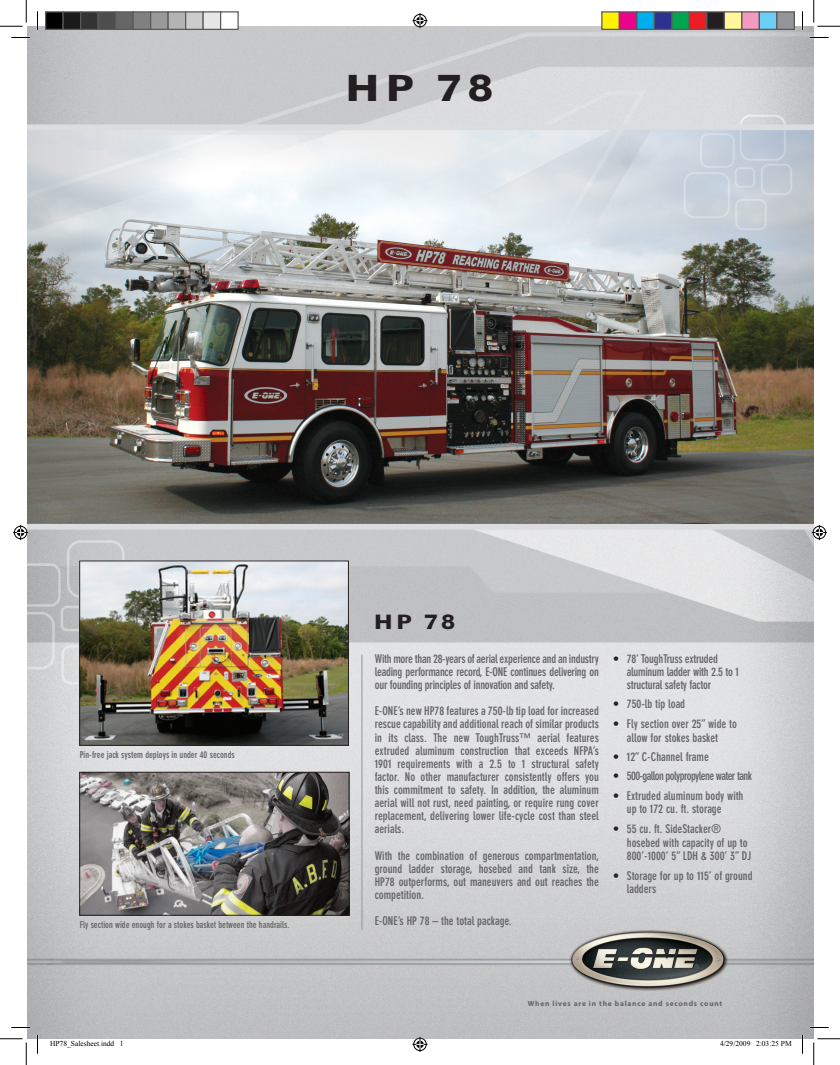
<style>
.page{position:relative;width:840px;height:1065px;background:#fff}
.page>*{position:absolute;margin:0;border:0;box-sizing:border-box;transform-origin:0 0}
.t1{font:700 33.25px "Doric LT Std";color:#231f20}
.t2{font:700 18.25px "Doric LT Std";color:#231f20}
.t3{font:700 condensed 11.88px/13.1px "DIN Neuzeit Grotesk Std";color:#636366;text-align:justify}
.t4{font:700 condensed 11.88px/13.1px "DIN Neuzeit Grotesk Std";letter-spacing:-.02em;color:#636366}
.t5{font:700 condensed 11.88px "DIN Neuzeit Grotesk Std";letter-spacing:-.05em;color:#636366}
.t6{font:700 condensed 9.38px "DIN Neuzeit Grotesk Std";color:#636366}
.t7{font:700 7.5px "Myriad Pro";letter-spacing:.1em;color:#636366}
.t8{font:7.5px "Times New Roman";color:#000}
.s1{color:#231f20}
</style>
<div class="page">
<img style="left:28px;top:26px;width:786px;height:1012px">
<hr style="left:362px;top:655px;width:1px;height:275px;background:#939598">
<img style="left:81px;top:563px;width:266px;height:181px">
<div style="left:79px;top:561px;width:270px;height:185px;border:1px solid #231f20"></div>
<img style="left:81px;top:774px;width:266px;height:140px">
<div style="left:79px;top:772px;width:270px;height:144px;border:1px solid #231f20"></div>
<svg style="left:11px;top:37px;width:19px;height:1px"></svg>
<svg style="left:810px;top:37px;width:19px;height:1px"></svg>
<svg style="left:11px;top:1027px;width:19px;height:1px"></svg>
<svg style="left:810px;top:1027px;width:19px;height:1px"></svg>
<svg style="left:37px;top:11px;width:1px;height:19px"></svg>
<svg style="left:37px;top:1035px;width:1px;height:19px"></svg>
<svg style="left:802px;top:11px;width:1px;height:19px"></svg>
<svg style="left:802px;top:1035px;width:1px;height:19px"></svg>
<svg style="left:0;top:0;width:27px;height:27px"></svg>
<svg style="left:0;top:1039px;width:27px;height:26px"></svg>
<svg style="left:814px;top:0;width:26px;height:27px"></svg>
<svg style="left:814px;top:1039px;width:26px;height:26px"></svg>
<svg style="left:412px;top:13px;width:16px;height:15px"></svg>
<svg style="left:412px;top:1037px;width:16px;height:15px"></svg>
<svg style="left:13px;top:525px;width:15px;height:15px"></svg>
<svg style="left:812px;top:525px;width:15px;height:15px"></svg>
<div style="left:46px;top:12px;width:17px;height:17px;background:#000"></div>
<div style="left:45px;top:11px;width:19px;height:19px;border:1px solid #595959"></div>
<div style="left:63px;top:12px;width:18px;height:17px;background:#1a1a1a"></div>
<div style="left:62px;top:11px;width:19px;height:19px;border:1px solid #595959"></div>
<div style="left:81px;top:12px;width:17px;height:17px;background:#333"></div>
<div style="left:80px;top:11px;width:19px;height:19px;border:1px solid #595959"></div>
<div style="left:98px;top:12px;width:18px;height:17px;background:#4d4d4d"></div>
<div style="left:98px;top:11px;width:18px;height:19px;border:1px solid #595959"></div>
<div style="left:116px;top:12px;width:17px;height:17px;background:#666"></div>
<div style="left:115px;top:11px;width:19px;height:19px;border:1px solid #595959"></div>
<div style="left:133px;top:12px;width:18px;height:17px;background:#808080"></div>
<div style="left:132px;top:11px;width:19px;height:19px;border:1px solid #595959"></div>
<div style="left:151px;top:12px;width:17px;height:17px;background:#999"></div>
<div style="left:150px;top:11px;width:19px;height:19px;border:1px solid #595959"></div>
<div style="left:168px;top:12px;width:18px;height:17px;background:#b3b3b3"></div>
<div style="left:168px;top:11px;width:18px;height:19px;border:1px solid #595959"></div>
<div style="left:186px;top:12px;width:17px;height:17px;background:#ccc"></div>
<div style="left:185px;top:11px;width:19px;height:19px;border:1px solid #595959"></div>
<div style="left:203px;top:12px;width:18px;height:17px;background:#e6e6e6"></div>
<div style="left:202px;top:11px;width:19px;height:19px;border:1px solid #595959"></div>
<div style="left:221px;top:12px;width:17px;height:17px;background:#fff"></div>
<div style="left:220px;top:11px;width:19px;height:19px;border:1px solid #595959"></div>
<div style="left:602px;top:12px;width:17px;height:17px;background:#fff101"></div>
<div style="left:601px;top:11px;width:19px;height:19px;border:1px solid #595959"></div>
<div style="left:619px;top:12px;width:18px;height:17px;background:#ed028c"></div>
<div style="left:619px;top:11px;width:19px;height:19px;border:1px solid #595959"></div>
<div style="left:637px;top:12px;width:17px;height:17px;background:#00aeef"></div>
<div style="left:636px;top:11px;width:19px;height:19px;border:1px solid #595959"></div>
<div style="left:654px;top:12px;width:18px;height:17px;background:#2e3092"></div>
<div style="left:654px;top:11px;width:18px;height:19px;border:1px solid #595959"></div>
<div style="left:672px;top:12px;width:17px;height:17px;background:#00a54f"></div>
<div style="left:671px;top:11px;width:19px;height:19px;border:1px solid #595959"></div>
<div style="left:689px;top:12px;width:18px;height:17px;background:#ee1d23"></div>
<div style="left:689px;top:11px;width:19px;height:19px;border:1px solid #595959"></div>
<div style="left:707px;top:12px;width:17px;height:17px;background:#231f20"></div>
<div style="left:706px;top:11px;width:19px;height:19px;border:1px solid #595959"></div>
<div style="left:724px;top:12px;width:18px;height:17px;background:#fff79a"></div>
<div style="left:724px;top:11px;width:18px;height:19px;border:1px solid #595959"></div>
<div style="left:742px;top:12px;width:17px;height:17px;background:#f499c2"></div>
<div style="left:741px;top:11px;width:19px;height:19px;border:1px solid #595959"></div>
<div style="left:759px;top:12px;width:18px;height:17px;background:#6bcff6"></div>
<div style="left:759px;top:11px;width:19px;height:19px;border:1px solid #595959"></div>
<div style="left:777px;top:12px;width:17px;height:17px;background:#939598"></div>
<div style="left:776px;top:11px;width:19px;height:19px;border:1px solid #595959"></div>
<h1 class="t1" style="left:344px;top:62px;width:152px">HP 78</h1>
<p class="t6" style="left:80px;top:749px;width:157px">Pin-free jack system deploys in under 40 seconds</p>
<p class="t6" style="left:80px;top:919px;width:212px">Fly section wide enough for a stokes basket between the handrails.</p>
<h2 class="t2" style="left:373px;top:608px;width:84px">HP 78</h2>
<p class="t3" style="left:375px;top:652px;width:226px">With more than 28-years of aerial experience and an industry leading performance record, E-ONE continues delivering on our founding principles of innovation and safety.</p>
<p class="t3" style="left:375px;top:705px;width:226px">E-ONE’s new HP78 features a 750-lb tip load for increased rescue capability and additional reach of similar products in its class. The new ToughTruss™ aerial features extruded aluminum construction that exceeds NFPA’s 1901 requirements with a 2.5 to 1 structural safety factor. No other manufacturer consistently offers you this commitment to safety. In addition, the aluminum aerial will not rust, need painting, or require rung cover replacement, delivering lower life-cycle cost than steel aerials.</p>
<p class="t3" style="left:375px;top:849px;width:226px">With the combination of generous compartmentation, ground ladder storage, hosebed and tank size, the HP78 outperforms, out maneuvers and out reaches the competition.</p>
<p class="t3" style="left:375px;top:915px;width:138px">E-ONE’s HP 78 – the total package.</p>
<p class="t4" style="left:627px;top:652px;width:114px;text-indent:-14px"><span class="s1">•</span> 78’ ToughTruss extruded aluminum ladder with 2.5 to 1 structural safety factor</p>
<p class="t3" style="left:613px;top:698px;width:74px"><span class="s1">•</span> 750-lb tip load</p>
<p class="t3" style="left:613px;top:717px;width:125px;line-height:13.8px;text-align:center"><span class="s1">•</span> Fly section over 25” wide to allow for stokes basket</p>
<p class="t3" style="left:613px;top:750px;width:97px"><span class="s1">•</span> 12” C-Channel frame</p>
<p class="t5" style="left:613px;top:769px;width:140px"><span class="s1">•</span> 500-gallon polypropylene water tank</p>
<p class="t3" style="left:627px;top:789px;width:118px;line-height:13.8px;text-indent:-14px"><span class="s1">•</span> Extruded aluminum body with up to 172 cu. ft. storage</p>
<p class="t3" style="left:627px;top:822px;width:126px;line-height:13.8px;text-align:left;text-indent:-14px"><span class="s1">•</span> 55 cu. ft. SideStacker® hosebed with capacity of up to<br>800’-1000’ 5” LDH &amp; 300’ 3” DJ</p>
<p class="t3" style="left:627px;top:869px;width:127px;line-height:13.8px;text-indent:-14px"><span class="s1">•</span> Storage for up to 115’ of ground ladders</p>
<p class="t7" style="left:528px;top:998px;width:196px">When lives are in the balance and seconds count</p>
<p class="t8" style="left:50px;top:1039px;width:75px">HP78_Salesheet.indd 1</p>
<p class="t8" style="left:720px;top:1039px;width:73px">4/29/2009 2:03:25 PM</p>
</div>
